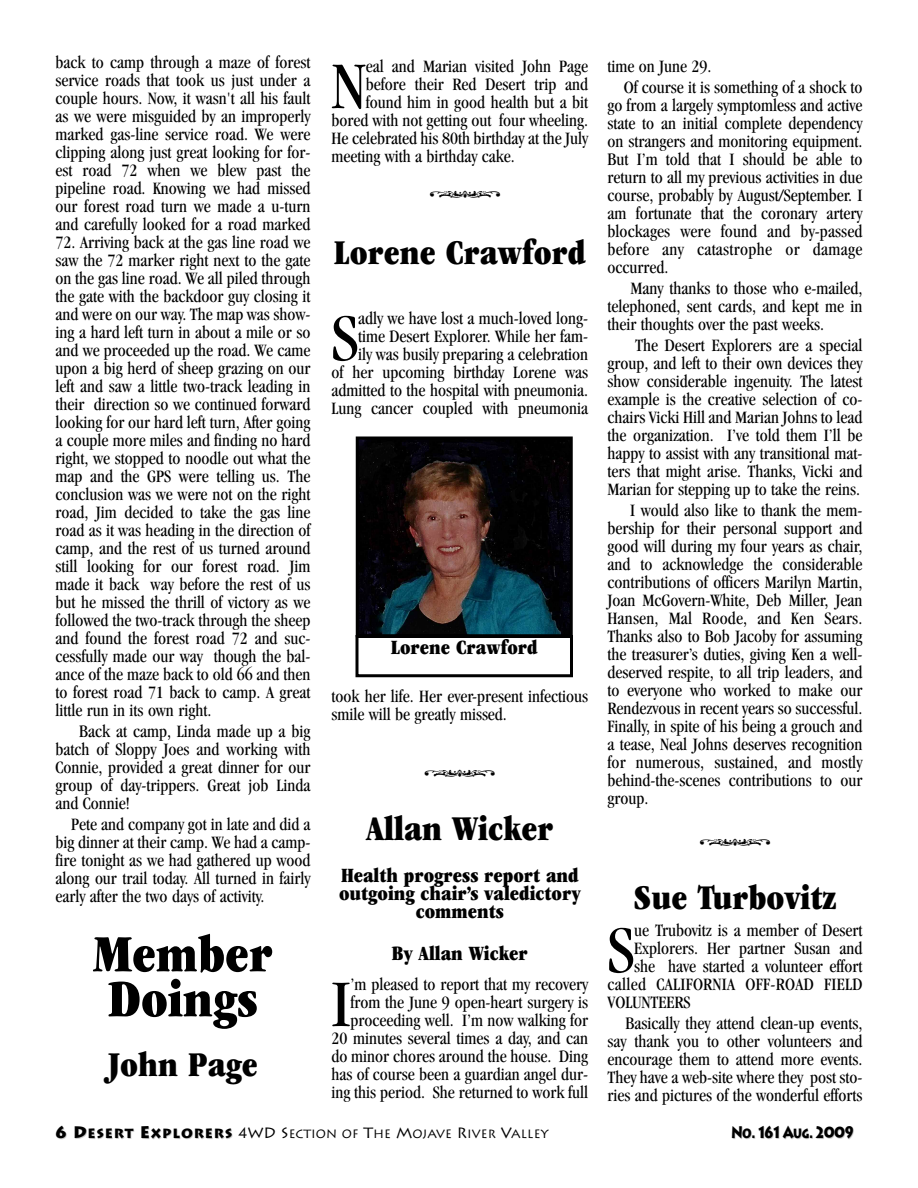
<style>
.page{position:relative;width:918px;height:1188px;background:#fff}
.page>*{position:absolute;margin:0;border:0;box-sizing:border-box;transform-origin:0 0}
.t1{font:condensed 68.85px "Garamond";color:#000}
.t2{font:ultra-condensed 54px/45px "Garamond";color:#000}
.t3{font:ultra-condensed 36px "Garamond";color:#000}
.t4{font:ultra-condensed 21px/18px "Garamond";color:#000;text-align:center}
.t5{font:condensed 18px/18px "Garamond";color:#000;text-align:justify}
.t6{font:condensed 18px "Garamond";letter-spacing:.02em;color:#000}
.t7{font:900 16.5px "Lithos";letter-spacing:-.04em;color:#000;scale:.8 1}
.t8{font:12px "Lithos";color:#000}
.s1{font-weight:900;font-size:16.5px;color:#ccc}
.s2{font-weight:900;font-size:13.2px;color:#ccc}
.s3{font-weight:900;font-size:13.2px}
.s4{font-size:15px}
.s5{color:#ccc}
.s6{font-size:13.2px;color:#ccc}
</style>
<div class="page">
<img style="left:360px;top:440px;width:209px;height:193px">
<div style="left:356px;top:436px;width:217px;height:201px;border:3px solid #000"></div>
<div style="left:356px;top:635px;width:217px;height:42px;border:3px solid #000"></div>
<p class="t5" style="left:56px;top:55px;width:257px">back to camp through a maze of forest service roads that took us just under a couple hours. Now, it wasn't all his fault as we were misguided by an improperly marked gas-line service road. We were clipping along just great looking for for&shy;est road 72 when we blew past the pipeline road. Knowing we had missed our forest road turn we made a u-turn and carefully looked for a road marked</p>
<p class="t5" style="left:56px;top:235px;width:257px">72. Arriving back at the gas line road we saw the 72 marker right next to the gate on the gas line road. We all piled through the gate with the backdoor guy closing it and were on our way. The map was show&shy;ing a hard left turn in about a mile or so and we proceeded up the road. We came upon a big herd of sheep grazing on our left and saw a little two-track leading in their direction so we continued forward looking for our hard left turn, After going a couple more miles and finding no hard right, we stopped to noodle out what the map and the GPS were telling us. The conclusion was we were not on the right road, Jim decided to take the gas line road as it was heading in the direction of camp, and the rest of us turned around still looking for our forest road. Jim made it back way before the rest of us but he missed the thrill of victory as we followed the two-track through the sheep and found the forest road 72 and suc&shy;cessfully made our way though the bal&shy;ance of the maze back to old 66 and then to forest road 71 back to camp. A great little run in its own right.</p>
<p class="t5" style="left:56px;top:724px;width:257px;text-indent:24px">Back at camp, Linda made up a big batch of Sloppy Joes and working with Connie, provided a great dinner for our group of day-trippers. Great job Linda and Connie!</p>
<p class="t5" style="left:56px;top:817px;width:257px;text-indent:16px">Pete and company got in late and did a big dinner at their camp. We had a camp&shy;fire tonight as we had gathered up wood along our trail today. All turned in fairly early after the two days of activity.</p>
<h2 class="t2" style="left:93px;top:936px;width:181px">Member<br>Doings</h2>
<h3 class="t3" style="left:108px;top:1051px;width:151px">John Page</h3>
<h1 class="t1" style="left:332px;top:60px;width:36px">N</h1>
<p class="t5" style="left:366px;top:59px;width:224px">eal and Marian visited John Page</p>
<p class="t5" style="left:366px;top:77px;width:224px">before their Red Desert trip and</p>
<p class="t5" style="left:366px;top:95px;width:224px">found him in good health but a bit</p>
<p class="t5" style="left:332px;top:113px;width:258px">bored with not getting out four wheeling.</p>
<p class="t5" style="left:332px;top:131px;width:258px">He celebrated his 80th birthday at the July</p>
<p class="t5" style="left:332px;top:149px;width:185px">meeting with a birthday cake.</p>
<h3 class="t3" style="left:334px;top:239px;width:253px">Lorene Crawford</h3>
<p class="t5" style="left:332px;top:311px;width:258px;text-align:right">adly we have lost a much-loved long&shy;time Desert Explorer. While her fam-<br>ily was busily preparing a celebration<br>of her upcoming birthday Lorene was admitted to the hospital with pneumonia.<br>Lung cancer coupled with pneumonia</p>
<h1 class="t1" style="left:332px;top:312px;width:28px">S</h1>
<p class="t4" style="left:391px;top:640px;width:148px">Lorene Crawford</p>
<p class="t5" style="left:332px;top:689px;width:258px">took her life. Her ever-present infectious smile will be greatly missed.</p>
<h3 class="t3" style="left:366px;top:815px;width:189px">Allan Wicker</h3>
<p class="t4" style="left:339px;top:868px;width:243px">Health progress report and outgoing chair’s valedictory comments</p>
<p class="t4" style="left:392px;top:946px;width:137px">By Allan Wicker</p>
<h1 class="t1" style="left:332px;top:978px;width:21px">I</h1>
<p class="t5" style="left:331px;top:977px;width:258px;text-align:right">’m pleased to report that my recovery from the June 9 open-heart surgery is proceeding well. I’m now walking for 20 minutes several times a day, and can do minor chores around the house. Ding has of course been a guardian angel dur&shy;ing this period. She returned to work full</p>
<p class="t5" style="left:624px;top:57px;width:240px;line-height:21px;text-indent:-16px">time on June 29.<br>Of course it is something of a shock to</p>
<p class="t5" style="left:607px;top:98px;width:257px">go from a largely symptomless and active state to an initial complete dependency on strangers and monitoring equipment.<br>But I’m told that I should be able to return to all my previous activities in due course, probably by August/September. I am fortunate that the coronary artery blockages were found and by-passed before any catastrophe or damage occurred.</p>
<p class="t5" style="left:607px;top:281px;width:257px;text-indent:23px">Many thanks to those who e-mailed, telephoned, sent cards, and kept me in their thoughts over the past weeks.</p>
<p class="t5" style="left:607px;top:338px;width:257px;text-indent:28px">The Desert Explorers are a special group, and left to their own devices they show considerable ingenuity. The latest example is the creative selection of co&shy;chairs Vicki Hill and Marian Johns to lead the organization. I’ve told them I’ll be happy to assist with any transitional mat&shy;ters that might arise. Thanks, Vicki and Marian for stepping up to take the reins.</p>
<p class="t5" style="left:607px;top:503px;width:257px;text-indent:23px">I would also like to thank the mem&shy;bership for their personal support and good will during my four years as chair, and to acknowledge the considerable contributions of officers Marilyn Martin, Joan McGovern-White, Deb Miller, Jean Hansen, Mal Roode, and Ken Sears.<br>Thanks also to Bob Jacoby for assuming the treasurer’s duties, giving Ken a well&shy;deserved respite, to all trip leaders, and to everyone who worked to make our Rendezvous in recent years so successful.<br>Finally, in spite of his being a grouch and a tease, Neal Johns deserves recognition for numerous, sustained, and mostly behind-the-scenes contributions to our group.</p>
<h3 class="t3" style="left:633px;top:884px;width:205px">Sue Turbovitz</h3>
<h1 class="t1" style="left:608px;top:924px;width:28px">S</h1>
<p class="t5" style="left:634px;top:923px;width:230px">ue Trubovitz is a member of Desert</p>
<p class="t5" style="left:634px;top:941px;width:230px">Explorers. Her partner Susan and</p>
<p class="t5" style="left:634px;top:959px;width:230px">she have started a volunteer effort</p>
<p class="t6" style="left:608px;top:977px;width:257px">called CALIFORNIA OFF-ROAD FIELD</p>
<p class="t5" style="left:608px;top:995px;width:84px">VOLUNTEERS</p>
<p class="t5" style="left:608px;top:1016px;width:257px;text-indent:18px">Basically they attend clean-up events, say thank you to other volunteers and encourage them to attend more events.<br>They have a web-site where they post sto&shy;ries and pictures of the wonderful efforts</p>
<p class="t8" style="left:56px;top:1127px;width:494px"><span class="s1">6 D</span><span class="s2">ESERT</span> <span class="s1">E</span><span class="s3">XPLORERS</span> <span class="s4">4WD S</span>ECTION OF <span class="s4">T</span>HE <span class="s4">M</span>OJAVE <span class="s4">R</span>IVER <span class="s4">V</span>ALLEY</p>
<p class="t7" style="left:732px;top:1123px;width:154px"><span class="s5">N</span><span class="s6">O</span>. 161 A<span class="s6">UG</span>. 2009</p>
</div>
